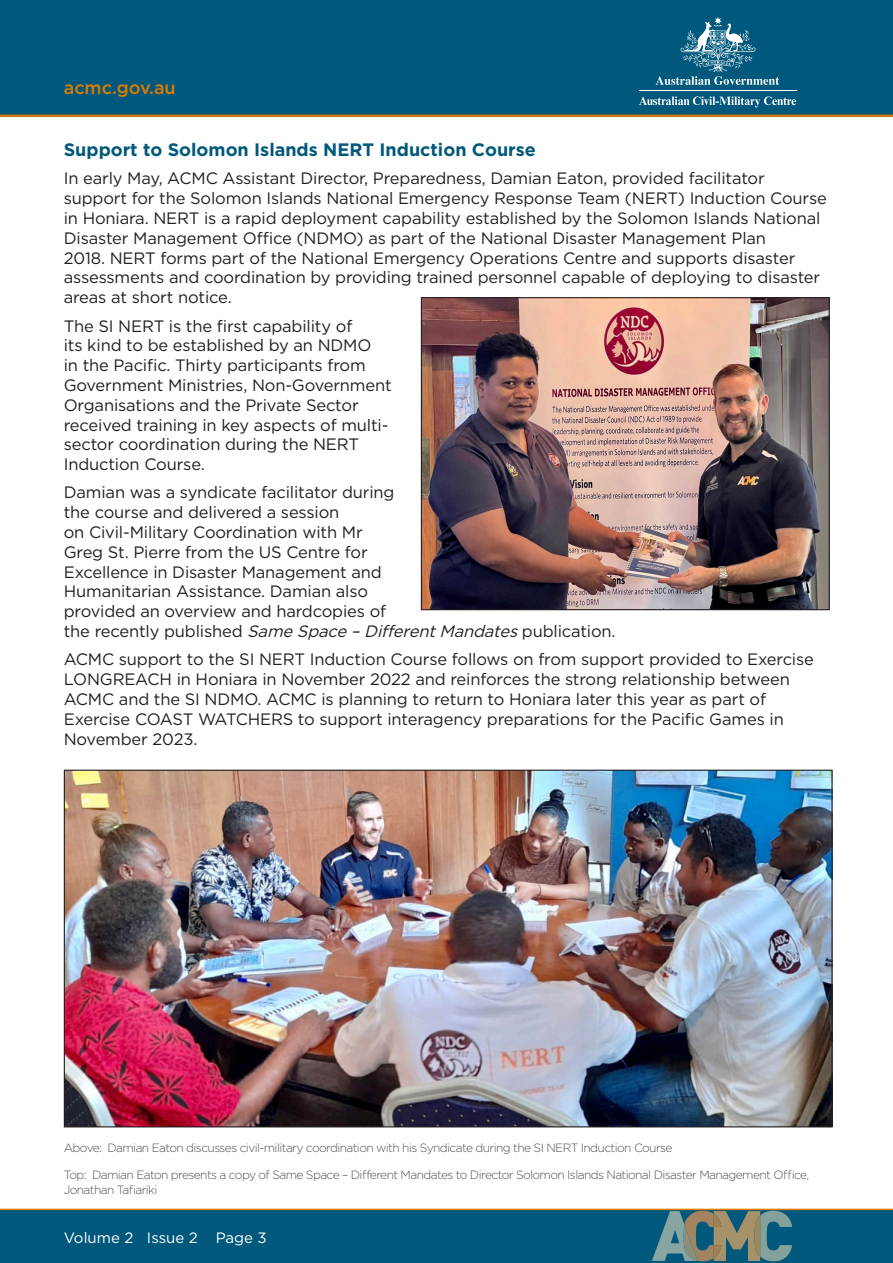
<style>
.page{position:relative;width:893px;height:1263px;background:#fff}
.page>*{position:absolute;margin:0;border:0;box-sizing:border-box;transform-origin:0 0}
.t1{font:700 18px "Gotham";color:#00587c}
.t2{font:500 18px "Gotham";color:#de7c00}
.t3{font:16.5px/19.8px "Gotham";letter-spacing:-.01em;color:#231f20}
.t4{font:15px "Gotham";color:#fff}
.t5{font:300 12px/14.4px "Gotham";letter-spacing:-.05em;color:#51534a}
.s1{font-style:italic}
</style>
<div class="page">
<div style="left:0;top:1210px;width:893px;height:53px;background:#00587c"></div>
<svg style="left:652px;top:1211px;width:140px;height:50px"></svg>
<div style="left:0;top:0;width:893px;height:117px;background:#00587c"></div>
<hr style="left:0;top:1209px;width:893px;height:1px;background:#de7c00">
<hr style="left:639px;top:91px;width:157px;height:1px;background:#fff">
<svg style="left:639px;top:96px;width:157px;height:11px"></svg>
<svg style="left:656px;top:17px;width:123px;height:68px"></svg>
<hr style="left:0;top:115px;width:893px;height:2px;background:#de7c00">
<img style="left:66px;top:772px;width:765px;height:353px">
<img style="left:423px;top:299px;width:405px;height:309px">
<div style="left:421px;top:297px;width:409px;height:313px;border:1px solid #231f20"></div>
<p class="t2" style="left:64px;top:76px;width:113px">acmc.gov.au</p>
<p class="t1" style="left:64px;top:138px;width:474px">Support to Solomon Islands NERT Induction Course</p>
<p class="t3" style="left:64px;top:168px;width:765px">In early May, ACMC Assistant Director, Preparedness, Damian Eaton, provided facilitator support for the Solomon Islands National Emergency Response Team (NERT) Induction Course in Honiara. NERT is a rapid deployment capability established by the Solomon Islands National Disaster Management Office (NDMO) as part of the National Disaster Management Plan<br>2018. NERT forms part of the National Emergency Operations Centre and supports disaster assessments and coordination by providing trained personnel capable of deploying to disaster areas at short notice.</p>
<p class="t3" style="left:64px;top:315px;width:329px">The SI NERT is the first capability of<br>its kind to be established by an NDMO<br>in the Pacific. Thirty participants from Government Ministries, Non-Government Organisations and the Private Sector received training in key aspects of multi&shy;sector coordination during the NERT Induction Course.</p>
<p class="t3" style="left:64px;top:482px;width:553px">Damian was a syndicate facilitator during<br>the course and delivered a session<br>on Civil-Military Coordination with Mr<br>Greg St. Pierre from the US Centre for<br>Excellence in Disaster Management and<br>Humanitarian Assistance. Damian also<br>provided an overview and hardcopies of<br>the recently published <span class="s1">SameSpace–DifferentMandates</span>publication.</p>
<p class="t3" style="left:64px;top:649px;width:752px">ACMC support to the SI NERT Induction Course follows on from support provided to Exercise LONGREACH in Honiara in November 2022 and reinforces the strong relationship between ACMC and the SI NDMO. ACMC is planning to return to Honiara later this year as part of Exercise COAST WATCHERS to support interagency preparations for the Pacific Games in November 2023.</p>
<p class="t5" style="left:64px;top:1140px;width:610px">Above: Damian Eaton discusses civil-military coordination with his Syndicate during the SI NERT Induction Course</p>
<p class="t5" style="left:64px;top:1167px;width:747px">Top: Damian Eaton presents a copy of Same Space – Different Mandates to Director Solomon Islands National Disaster Management Office,<br>Jonathan Tafiariki</p>
<p class="t4" style="left:64px;top:1227px;width:205px">Volume 2 Issue 2 Page 3</p>
</div>
